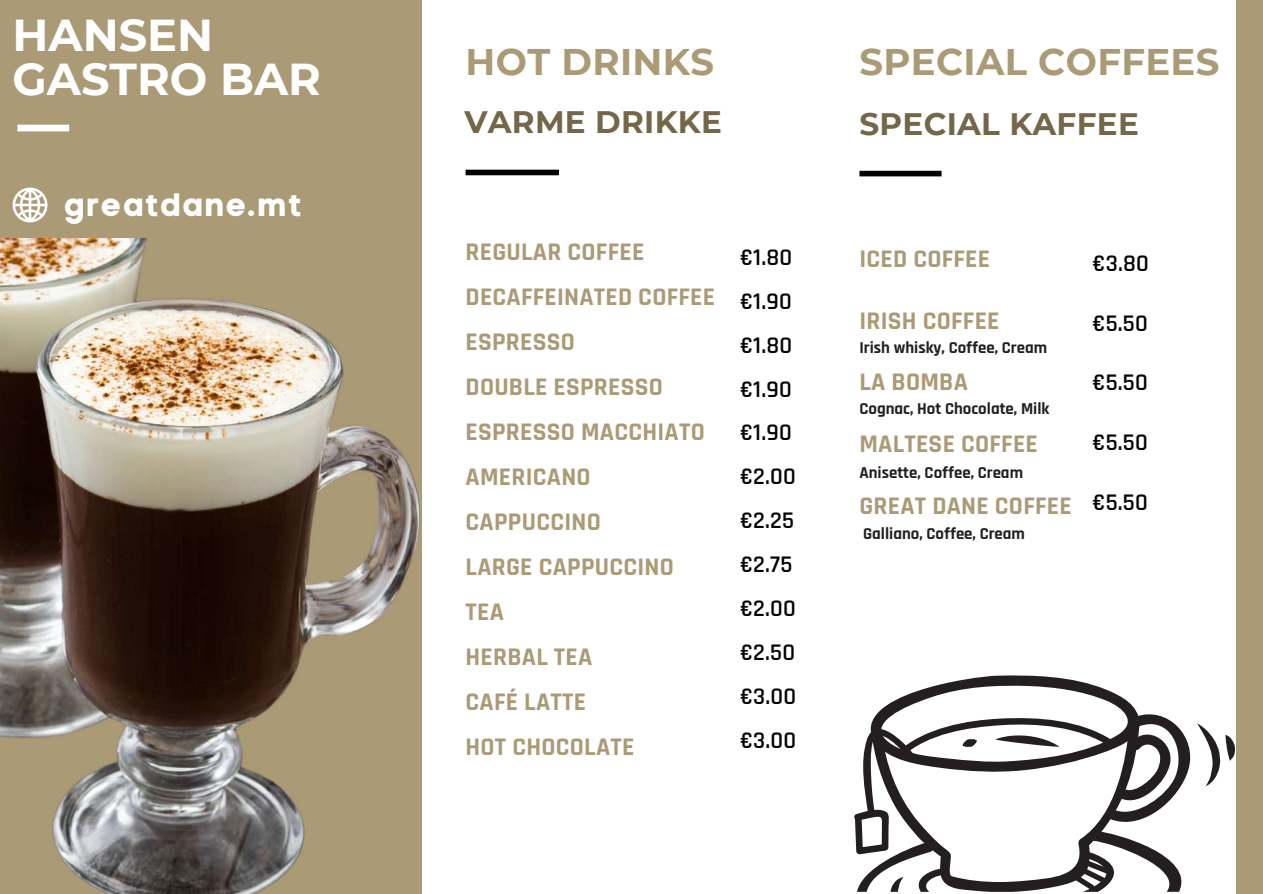
<style>
.page{position:relative;width:1263px;height:894px;background:#fff}
.page>*{position:absolute;margin:0;border:0;box-sizing:border-box;transform-origin:0 0}
.t1{font:700 44.55px/43.8px "Montserrat";color:#fff}
.t2{font:700 37.05px "Montserrat";letter-spacing:.01em;color:#ab9a76}
.t3{font:32.1px "Code Pro Bold LC";letter-spacing:.05em;color:#fff}
.t4{font:700 31.05px "Montserrat";letter-spacing:.01em;color:#746649}
.t5{font:700 25.65px/45px "Rajdhani";letter-spacing:.01em;color:#ab9a76}
.t6{font:600 24.15px/43.8px "Rajdhani";letter-spacing:.01em;color:#030303}
.t7{font:700 16.8px "Rajdhani";color:#231f20}
</style>
<div class="page">
<div style="left:466px;top:170px;width:93px;height:5px;background:#030303"></div>
<div style="left:859px;top:171px;width:82px;height:5px;background:#030303"></div>
<div style="left:1236px;top:0;width:27px;height:893px;background:#ab9a76"></div>
<div style="left:0;top:0;width:422px;height:893px;background:#ab9a76"></div>
<svg style="left:13px;top:187px;width:34px;height:35px"></svg>
<div style="left:17px;top:125px;width:52px;height:6px;background:#fff"></div>
<svg style="left:854px;top:675px;width:381px;height:216px"></svg>
<img style="left:0;top:238px;width:420px;height:655px">
<h1 class="t1" style="left:13px;top:13px;width:310px">HANSEN<br>GASTRO BAR</h1>
<p class="t3" style="left:65px;top:185px;width:239px">greatdane.mt</p>
<h2 class="t2" style="left:466px;top:39px;width:250px">HOT DRINKS</h2>
<p class="t4" style="left:464px;top:103px;width:259px">VARME DRIKKE</p>
<p class="t5" style="left:466px;top:230px;width:251px">REGULAR COFFEE<br>DECAFFEINATED COFFEE<br>ESPRESSO<br>DOUBLE ESPRESSO<br>ESPRESSO MACCHIATO<br>AMERICANO<br>CAPPUCCINO<br>LARGE CAPPUCCINO<br>TEA<br>HERBAL TEA<br>CAFÉ LATTE<br>HOT CHOCOLATE</p>
<p class="t6" style="left:740px;top:236px;width:58px">€1.80 €1.90 €1.80 €1.90 €1.90 €2.00 €2.25 €2.75 €2.00 €2.50 €3.00 €3.00</p>
<h2 class="t2" style="left:859px;top:39px;width:361px">SPECIAL COFFEES</h2>
<p class="t4" style="left:859px;top:105px;width:281px">SPECIAL KAFFEE</p>
<p class="t5" style="left:859px;top:236px;width:132px">ICED COFFEE</p>
<p class="t5" style="left:859px;top:298px;width:142px">IRISH COFFEE</p>
<p class="t7" style="left:859px;top:337px;width:189px">Irish whisky, Coffee, Cream</p>
<p class="t5" style="left:859px;top:360px;width:110px">LA BOMBA</p>
<p class="t7" style="left:859px;top:398px;width:191px">Cognac, Hot Chocolate, Milk</p>
<p class="t5" style="left:859px;top:422px;width:180px">MALTESE COFFEE</p>
<p class="t7" style="left:859px;top:462px;width:165px">Anisette, Coffee, Cream</p>
<p class="t5" style="left:859px;top:484px;width:214px">GREAT DANE COFFEE</p>
<p class="t7" style="left:863px;top:523px;width:163px">Galliano, Coffee, Cream</p>
<p class="t6" style="left:1092px;top:242px;width:58px">€3.80</p>
<p class="t6" style="left:1092px;top:302px;width:57px">€5.50</p>
<p class="t6" style="left:1092px;top:361px;width:57px">€5.50</p>
<p class="t6" style="left:1092px;top:421px;width:57px">€5.50</p>
<p class="t6" style="left:1092px;top:480px;width:57px">€5.50</p>
</div>
